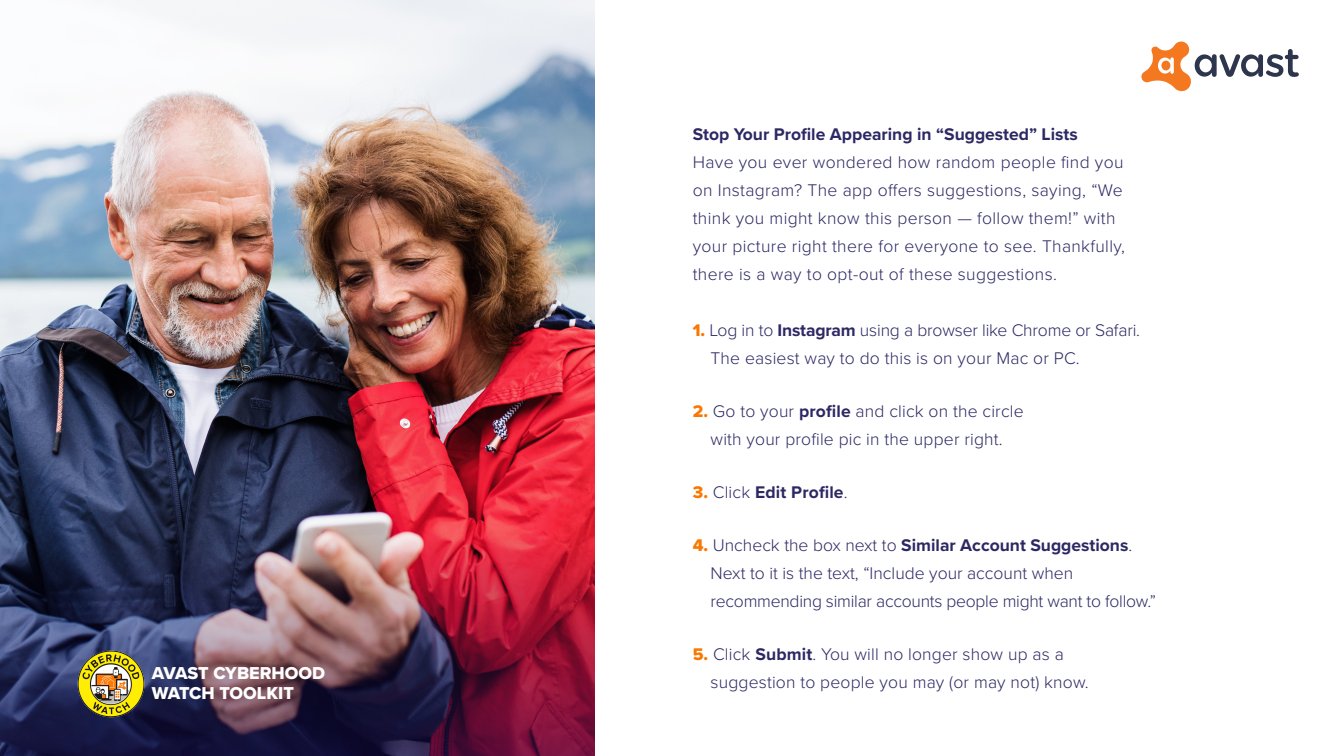
<style>
.page{position:relative;width:1344px;height:756px;background:#fff}
.page>*{position:absolute;margin:0;border:0;box-sizing:border-box;transform-origin:0 0}
.t1{font:17.88px/20.3px "Proxima Nova Extrabld";color:#fff}
.t2{font:300 17.5px/28px "Proxima Nova";letter-spacing:.01em;color:#2c2863}
.t3{font:300 17.5px/28px "Proxima Nova";letter-spacing:-.015em;color:#2c2863}
.t4{font:300 17.5px/28px "Proxima Nova";letter-spacing:-.01em;color:#2c2863}
.t5{font:700 17.5px "Proxima Nova";color:#2c2863}
.s1{font-family:"Proxima Nova Extrabld";font-weight:400;color:#fa7800}
.s2{font-weight:700}
.s3{font-weight:300}
</style>
<div class="page">
<img style="left:0;top:0;width:595px;height:531px">
<img style="left:0;top:531px;width:595px;height:225px">
<img style="left:77px;top:651px;width:67px;height:67px">
<svg style="left:1141px;top:42px;width:158px;height:49px"></svg>
<p class="t1" style="left:152px;top:663px;width:175px">AVAST CYBERHOOD<br>WATCH TOOLKIT</p>
<p class="t5" style="left:693px;top:121px;width:387px">Stop Your Profile Appearing in “Suggested” Lists</p>
<p class="t2" style="left:693px;top:147px;width:434px">Have you ever wondered how random people find you on Instagram? The app offers suggestions, saying, “We think you might know this person — follow them!” with your picture right there for everyone to see. Thankfully, there is a way to opt-out of these suggestions.</p>
<p class="t4" style="left:711px;top:315px;width:431px;text-indent:-18px"><span class="s1">1.</span> Log in to <span class="s2">Instagram</span> using a browser like Chrome or Safari.<br>The easiest way to do this is on your Mac or PC.</p>
<p class="t2" style="left:693px;top:396px;width:332px;text-align:center"><span class="s1">2.</span> Go to your <span class="s2">profile</span> and click on the circle with your profile pic in the upper right.</p>
<p class="t5" style="left:693px;top:479px;width:156px"><span class="s1">3.</span> <span class="s3">Click</span> Edit Profile<span class="s3">.</span></p>
<p class="t3" style="left:711px;top:530px;width:447px;text-indent:-18px"><span class="s1">4.</span> Uncheck the box next to <span class="s2">Similar Account Suggestions</span>.<br>Next to it is the text, “Include your account when recommending similar accounts people might want to follow.”</p>
<p class="t2" style="left:711px;top:640px;width:380px;text-indent:-18px"><span class="s1">5.</span> Click <span class="s2">Submit</span>. You will no longer show up as a suggestion to people you may (or may not) know.</p>
</div>
